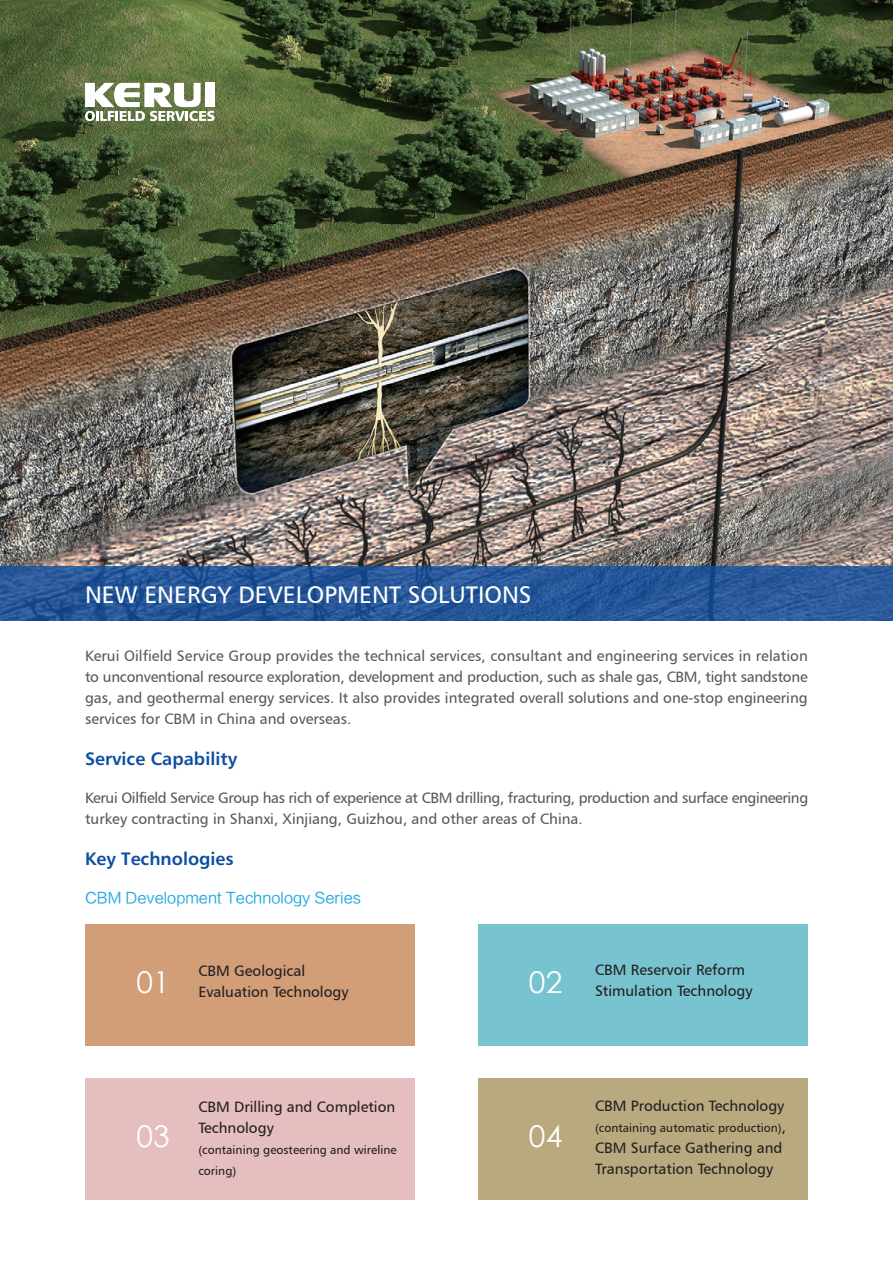
<style>
.page{position:relative;width:893px;height:1263px;background:#fff}
.page>*{position:absolute;margin:0;border:0;box-sizing:border-box;transform-origin:0 0}
.t1{font:30px "Century Gothic";letter-spacing:.01em;color:#fff}
.t2{font:24px "Humanist 777 BT Roman B";color:#fff}
.t3{font:18px "Humanist 777 BT Bold B";color:#0c4ea2}
.t4{font:15px/21px "Humanist 777 BT Roman B";color:#58595b;text-align:justify}
.t5{font:15px/21px "Humanist 777 BT Roman B";color:#231f20}
.t6{font:15px/21px "Humanist 777 BT Roman B";letter-spacing:-.025em;color:#58595b}
.t7{font:15px "FZLTHK GBK1 0";color:#26aae1}
.t8{font:12px/21px "Humanist 777 BT Roman B";color:#231f20}
.s1{font-size:15px}
</style>
<div class="page">
<img style="left:0;top:0;width:893px;height:567px">
<svg style="left:0;top:567px;width:893px;height:54px;background:#265799"></svg>
<div style="left:85px;top:924px;width:330px;height:121px;background:#d19e78"></div>
<div style="left:478px;top:924px;width:330px;height:121px;background:#78c3d0"></div>
<div style="left:85px;top:1078px;width:330px;height:121px;background:#e5bebf"></div>
<div style="left:478px;top:1078px;width:330px;height:121px;background:#b8a97e"></div>
<svg style="left:85px;top:83px;width:130px;height:38px"></svg>
<h2 class="t2" style="left:85px;top:580px;width:448px">NEW ENERGY DEVELOPMENT SOLUTIONS</h2>
<p class="t4" style="left:85px;top:645px;width:724px">Kerui Oilfield Service Group provides the technical services, consultant and engineering services in relation to unconventional resource exploration, development and production, such as shale gas, CBM, tight sandstone gas, and geothermal energy services. It also provides integrated overall solutions and one-stop engineering services for CBM in China and overseas.</p>
<p class="t3" style="left:85px;top:747px;width:154px">Service Capability</p>
<p class="t6" style="left:85px;top:787px;width:725px">Kerui Oilfield Service Group has rich of experience at CBM drilling, fracturing, production and surface engineering turkey contracting in Shanxi, Xinjiang, Guizhou, and other areas of China.</p>
<p class="t3" style="left:85px;top:848px;width:150px">Key Technologies</p>
<p class="t7" style="left:85px;top:890px;width:278px">CBM Development Technology Series</p>
<p class="t5" style="left:198px;top:960px;width:152px">CBM Geological<br>Evaluation Technology</p>
<p class="t5" style="left:595px;top:959px;width:159px">CBM Reservoir Reform<br>Stimulation Technology</p>
<h1 class="t1" style="left:136px;top:961px;width:35px">01</h1>
<h1 class="t1" style="left:529px;top:961px;width:35px">02</h1>
<p class="t5" style="left:198px;top:1096px;width:198px">CBM Drilling and Completion<br>Technology</p>
<p class="t8" style="left:198px;top:1139px;width:200px">(containing geosteering and wireline coring)</p>
<h1 class="t1" style="left:136px;top:1115px;width:35px">03</h1>
<h1 class="t1" style="left:529px;top:1115px;width:35px">04</h1>
<p class="t5" style="left:595px;top:1095px;width:191px">CBM Production Technology</p>
<p class="t8" style="left:595px;top:1117px;width:193px">(containing automatic production)<span class="s1">,</span></p>
<p class="t5" style="left:595px;top:1137px;width:189px">CBM Surface Gathering and<br>Transportation Technology</p>
</div>
